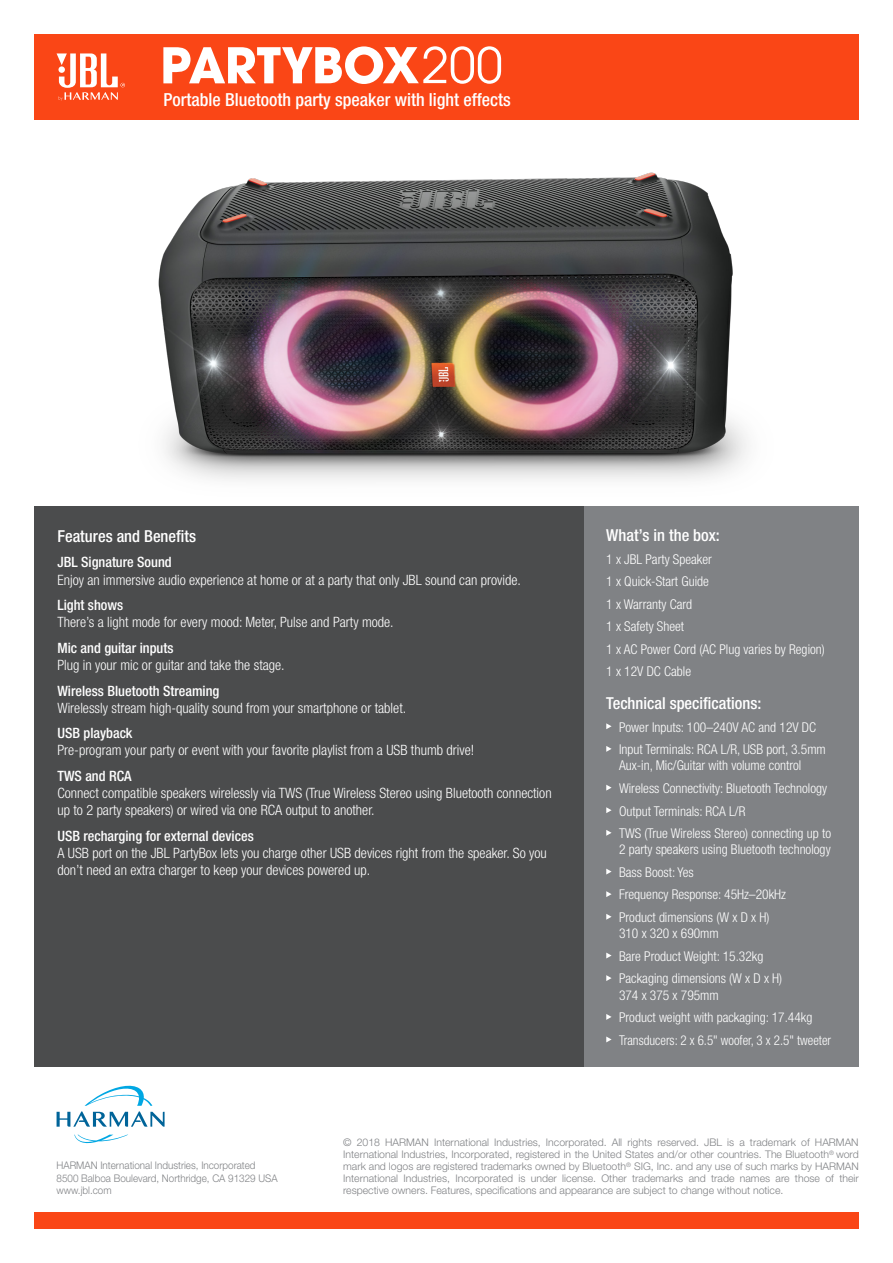
<style>
.page{position:relative;width:893px;height:1263px;background:#fff}
.page>*{position:absolute;margin:0;border:0;box-sizing:border-box;transform-origin:0 0}
.t1{font:500 condensed 18px "Helvetica Neue LT Pro";color:#fff}
.t2{font:500 condensed 16.5px "Helvetica Neue LT Pro";color:#fff}
.t3{font:300 condensed 14.25px/17.1px "Helvetica Neue LT Pro";color:#fff}
.t4{font:500 condensed 14.25px "Helvetica Neue LT Pro";color:#fff}
.t5{font:300 condensed 13.5px/16.2px "Helvetica Neue LT Pro";color:#fff}
.t6{font:300 condensed 13.5px "Helvetica Neue LT Pro";color:#fff;scale:.96 1}
.t7{font:300 10.5px/12px "Helvetica Neue LT Pro";color:#808285;text-align:justify}
.t8{font:300 10.5px "Helvetica Neue LT Pro";color:#808285;scale:.94 1}
</style>
<div class="page">
<div style="left:34px;top:34px;width:825px;height:85px;background:#fa4616"></div>
<div style="left:34px;top:1213px;width:825px;height:16px;background:#fa4616"></div>
<svg style="left:57px;top:53px;width:68px;height:48px"></svg>
<svg style="left:74px;top:1135px;width:54px;height:8px"></svg>
<svg style="left:57px;top:1085px;width:108px;height:42px"></svg>
<div style="left:584px;top:507px;width:275px;height:560px;background:#808285"></div>
<svg style="left:606px;top:723px;width:6px;height:6px"></svg>
<svg style="left:606px;top:746px;width:6px;height:6px"></svg>
<svg style="left:606px;top:785px;width:6px;height:6px"></svg>
<svg style="left:606px;top:807px;width:6px;height:6px"></svg>
<svg style="left:606px;top:830px;width:6px;height:6px"></svg>
<svg style="left:606px;top:869px;width:6px;height:5px"></svg>
<svg style="left:606px;top:891px;width:6px;height:6px"></svg>
<svg style="left:606px;top:914px;width:6px;height:6px"></svg>
<svg style="left:606px;top:952px;width:6px;height:6px"></svg>
<svg style="left:606px;top:975px;width:6px;height:6px"></svg>
<svg style="left:606px;top:1014px;width:6px;height:6px"></svg>
<svg style="left:606px;top:1036px;width:6px;height:6px"></svg>
<div style="left:34px;top:507px;width:550px;height:560px;background:#4b4c4d"></div>
<svg style="left:163px;top:46px;width:338px;height:38px"></svg>
<img style="left:87px;top:172px;width:697px;height:335px">
<p class="t1" style="left:163px;top:89px;width:349px">Portable Bluetooth party speaker with light effects</p>
<p class="t2" style="left:57px;top:526px;width:140px">Features and Benefits</p>
<p class="t4" style="left:57px;top:554px;width:116px">JBL Signature Sound</p>
<p class="t3" style="left:57px;top:571px;width:465px">Enjoy an immersive audio experience at home or at a party that only JBL sound can provide.</p>
<p class="t4" style="left:57px;top:597px;width:67px">Light shows</p>
<p class="t3" style="left:57px;top:613px;width:338px">There’s a light mode for every mood: Meter, Pulse and Party mode.</p>
<p class="t4" style="left:57px;top:639px;width:118px">Mic and guitar inputs</p>
<p class="t3" style="left:57px;top:656px;width:229px">Plug in your mic or guitar and take the stage.</p>
<p class="t4" style="left:57px;top:682px;width:164px">Wireless Bluetooth Streaming</p>
<p class="t3" style="left:57px;top:699px;width:350px">Wirelessly stream high-quality sound from your smartphone or tablet.</p>
<p class="t4" style="left:57px;top:725px;width:77px">USB playback</p>
<p class="t3" style="left:57px;top:742px;width:418px">Pre-program your party or event with your favorite playlist from a USB thumb drive!</p>
<p class="t4" style="left:57px;top:767px;width:76px">TWS and RCA</p>
<p class="t3" style="left:57px;top:784px;width:496px">Connect compatible speakers wirelessly via TWS (True Wireless Stereo using Bluetooth connection up to 2 party speakers) or wired via one RCA output to another.</p>
<p class="t4" style="left:57px;top:827px;width:198px">USB recharging for external devices</p>
<p class="t3" style="left:57px;top:844px;width:491px">A USB port on the JBL PartyBox lets you charge other USB devices right from the speaker. So you don’t need an extra charger to keep your devices powered up.</p>
<p class="t2" style="left:606px;top:525px;width:115px">What’s in the box:</p>
<p class="t5" style="left:606px;top:550px;width:107px">1 x JBL Party Speaker</p>
<p class="t5" style="left:606px;top:573px;width:104px">1 x Quick-Start Guide</p>
<p class="t5" style="left:606px;top:596px;width:87px">1 x Warranty Card</p>
<p class="t5" style="left:606px;top:618px;width:79px">1 x Safety Sheet</p>
<p class="t5" style="left:606px;top:641px;width:220px">1 x AC Power Cord (AC Plug varies by Region)</p>
<p class="t5" style="left:606px;top:663px;width:86px">1 x 12V DC Cable</p>
<p class="t2" style="left:606px;top:693px;width:157px">Technical specifications:</p>
<p class="t5" style="left:619px;top:719px;width:199px">Power Inputs: 100–240V AC and 12V DC</p>
<p class="t5" style="left:619px;top:741px;width:208px">Input Terminals: RCA L/R, USB port, 3.5mm<br>Aux-in, Mic/Guitar with volume control</p>
<p class="t5" style="left:619px;top:780px;width:210px">Wireless Connectivity: Bluetooth Technology</p>
<p class="t5" style="left:619px;top:802px;width:128px">Output Terminals: RCA L/R</p>
<p class="t5" style="left:619px;top:825px;width:214px">TWS (True Wireless Stereo) connecting up to<br>2 party speakers using Bluetooth technology</p>
<p class="t5" style="left:619px;top:864px;width:76px">Bass Boost: Yes</p>
<p class="t5" style="left:619px;top:886px;width:168px">Frequency Response: 45Hz–20kHz</p>
<p class="t5" style="left:619px;top:909px;width:152px">Product dimensions (W x D x H)<br>310 x 320 x 690mm</p>
<p class="t5" style="left:619px;top:948px;width:146px">Bare Product Weight: 15.32kg</p>
<p class="t5" style="left:619px;top:970px;width:165px">Packaging dimensions (W x D x H)<br>374 x 375 x 795mm</p>
<p class="t5" style="left:619px;top:1009px;width:195px">Product weight with packaging: 17.44kg</p>
<p class="t6" style="left:619px;top:1032px;width:222px">Transducers: 2 x 6.5" woofer, 3 x 2.5" tweeter</p>
<p class="t8" style="left:57px;top:1159px;width:213px">HARMAN International Industries, Incorporated</p>
<p class="t8" style="left:57px;top:1171px;width:237px">8500 Balboa Boulevard, Northridge, CA 91329 USA</p>
<p class="t8" style="left:57px;top:1184px;width:60px">www.jbl.com</p>
<p class="t7" style="left:343px;top:1136px;width:517px">© 2018 HARMAN International Industries, Incorporated. All rights reserved. JBL is a trademark of HARMAN International Industries, Incorporated, registered in the United States and/or other countries. The Bluetooth<sup>®</sup> word mark and logos are registered trademarks owned by Bluetooth<sup>®</sup> SIG, Inc. and any use of such marks by HARMAN International Industries, Incorporated is under license. Other trademarks and trade names are those of their respective owners. Features, specifications and appearance are subject to change without notice.</p>
</div>
